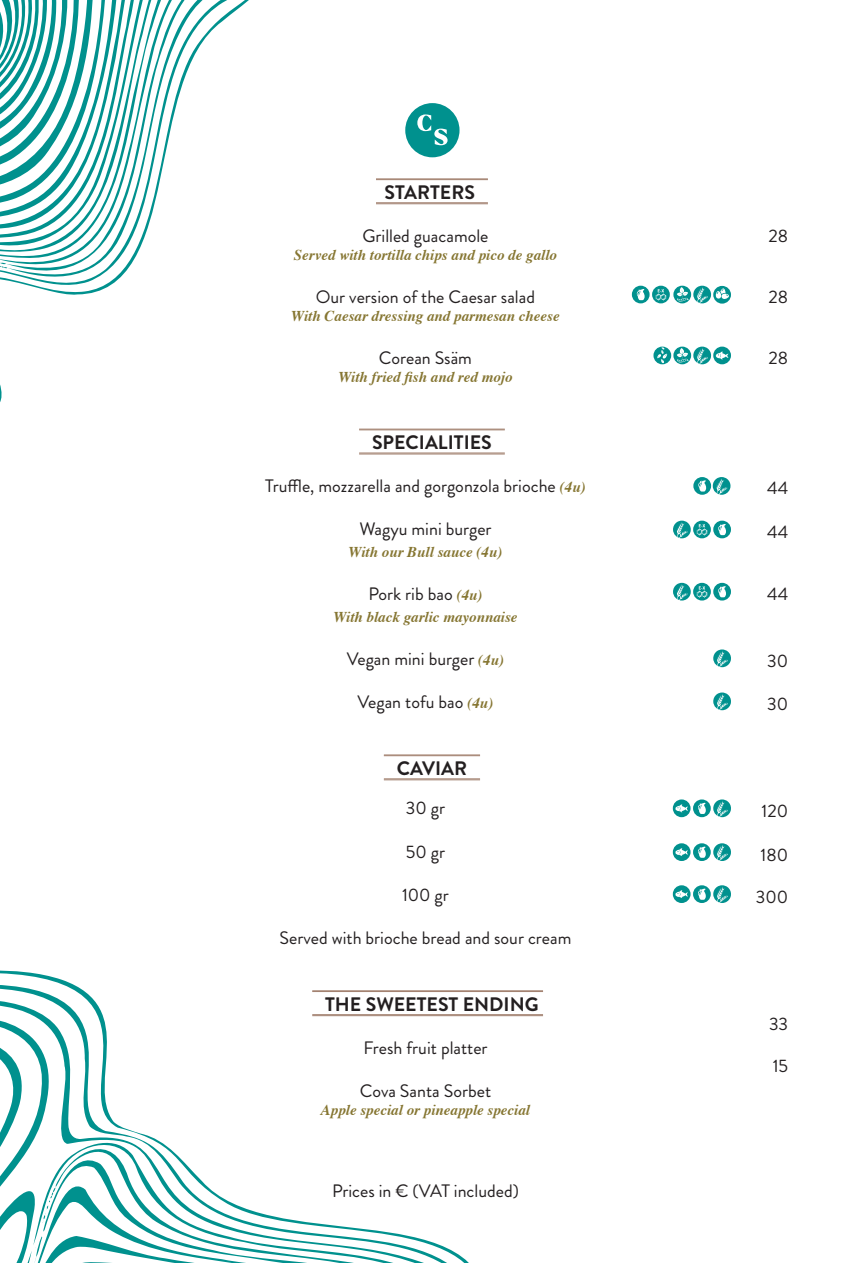
<style>
.page{position:relative;width:851px;height:1263px;background:#fff}
.page>*{position:absolute;margin:0;border:0;box-sizing:border-box;transform-origin:0 0}
.t1{font:700 19.5px "Brandon Grotesque";color:#231f20}
.t2{font:18px "Brandon Grotesque";color:#231f20}
.t3{font:italic 700 15px "Times";color:#867632}
.s1{font-family:"Times";font-weight:700;font-style:italic;font-size:15px;color:#867632}
</style>
<div class="page">
<svg style="left:0;top:0;width:451px;height:453px"></svg>
<hr style="left:376px;top:202px;width:112px;height:1px;background:#a17f6d">
<hr style="left:376px;top:203px;width:112px;height:1px;background:#a17f6d">
<hr style="left:359px;top:453px;width:145px;height:1px;background:#a17f6d">
<hr style="left:359px;top:454px;width:145px;height:1px;background:#a17f6d">
<hr style="left:384px;top:778px;width:96px;height:1px;background:#a17f6d">
<hr style="left:384px;top:779px;width:96px;height:1px;background:#a17f6d">
<hr style="left:376px;top:179px;width:112px;height:1px;background:#a17f6d">
<hr style="left:359px;top:429px;width:145px;height:1px;background:#a17f6d">
<hr style="left:359px;top:430px;width:145px;height:1px;background:#a17f6d">
<hr style="left:384px;top:755px;width:96px;height:1px;background:#a17f6d">
<svg style="left:405px;top:103px;width:54px;height:54px"></svg>
<svg style="left:0;top:970px;width:543px;height:293px"></svg>
<svg style="left:713px;top:649px;width:17px;height:18px"></svg>
<svg style="left:713px;top:692px;width:17px;height:18px"></svg>
<svg style="left:673px;top:583px;width:57px;height:17px"></svg>
<svg style="left:673px;top:521px;width:57px;height:17px"></svg>
<svg style="left:672px;top:799px;width:58px;height:18px"></svg>
<svg style="left:672px;top:843px;width:58px;height:18px"></svg>
<svg style="left:672px;top:885px;width:58px;height:18px"></svg>
<div style="left:653px;top:347px;width:18px;height:17px;background:#00918e;border-radius:50%"></div>
<svg style="left:657px;top:347px;width:10px;height:16px"></svg>
<svg style="left:674px;top:346px;width:56px;height:18px"></svg>
<svg style="left:631px;top:285px;width:99px;height:19px"></svg>
<svg style="left:693px;top:477px;width:37px;height:18px"></svg>
<p class="t1" style="left:384px;top:178px;width:92px">STARTERS</p>
<p class="t2" style="left:362px;top:223px;width:127px">Grilled guacamole</p>
<p class="t3" style="left:294px;top:241px;width:264px">Served with tortilla chips and pico de gallo</p>
<p class="t2" style="left:316px;top:285px;width:220px">Our version of the Caesar salad</p>
<p class="t3" style="left:291px;top:302px;width:270px">With Caesar dressing and parmesan cheese</p>
<p class="t2" style="left:379px;top:346px;width:94px">Corean Ssäm</p>
<p class="t3" style="left:338px;top:363px;width:176px">With fried fish and red mojo</p>
<p class="t1" style="left:372px;top:429px;width:121px">SPECIALITIES</p>
<p class="t2" style="left:265px;top:474px;width:322px">Truffle, mozzarella and gorgonzola brioche <span class="s1">(4u)</span></p>
<p class="t2" style="left:359px;top:517px;width:134px">Wagyu mini burger</p>
<p class="t3" style="left:348px;top:538px;width:155px">With our Bull sauce (4u)</p>
<p class="t2" style="left:368px;top:582px;width:115px">Pork rib bao <span class="s1">(4u)</span></p>
<p class="t3" style="left:333px;top:603px;width:186px">With black garlic mayonnaise</p>
<p class="t2" style="left:347px;top:646px;width:159px">Vegan mini burger <span class="s1">(4u)</span></p>
<p class="t2" style="left:357px;top:690px;width:137px">Vegan tofu bao <span class="s1">(4u)</span></p>
<p class="t1" style="left:397px;top:754px;width:72px">CAVIAR</p>
<p class="t2" style="left:406px;top:796px;width:41px">30 gr</p>
<p class="t2" style="left:406px;top:839px;width:41px">50 gr</p>
<p class="t2" style="left:402px;top:882px;width:48px">100 gr</p>
<p class="t2" style="left:279px;top:925px;width:293px">Served with brioche bread and sour cream</p>
<p class="t1" style="left:325px;top:990px;width:215px">THE SWEETEST ENDING</p>
<p class="t2" style="left:363px;top:1035px;width:126px">Fresh fruit platter</p>
<p class="t2" style="left:360px;top:1078px;width:133px">Cova Santa Sorbet</p>
<p class="t3" style="left:321px;top:1096px;width:211px">Apple special or pineapple special</p>
<p class="t2" style="left:332px;top:1178px;width:188px">Prices in € (VAT included)</p>
<p class="t2" style="left:768px;top:223px;width:21px">28</p>
<p class="t2" style="left:768px;top:285px;width:21px">28</p>
<p class="t2" style="left:768px;top:346px;width:21px">28</p>
<p class="t2" style="left:767px;top:476px;width:23px">44</p>
<p class="t2" style="left:767px;top:519px;width:23px">44</p>
<p class="t2" style="left:767px;top:582px;width:23px">44</p>
<p class="t2" style="left:767px;top:648px;width:22px">30</p>
<p class="t2" style="left:767px;top:691px;width:22px">30</p>
<p class="t2" style="left:761px;top:798px;width:28px">120</p>
<p class="t2" style="left:760px;top:842px;width:29px">180</p>
<p class="t2" style="left:755px;top:884px;width:34px">300</p>
<p class="t2" style="left:769px;top:1011px;width:21px">33</p>
<p class="t2" style="left:772px;top:1054px;width:17px">15</p>
</div>
